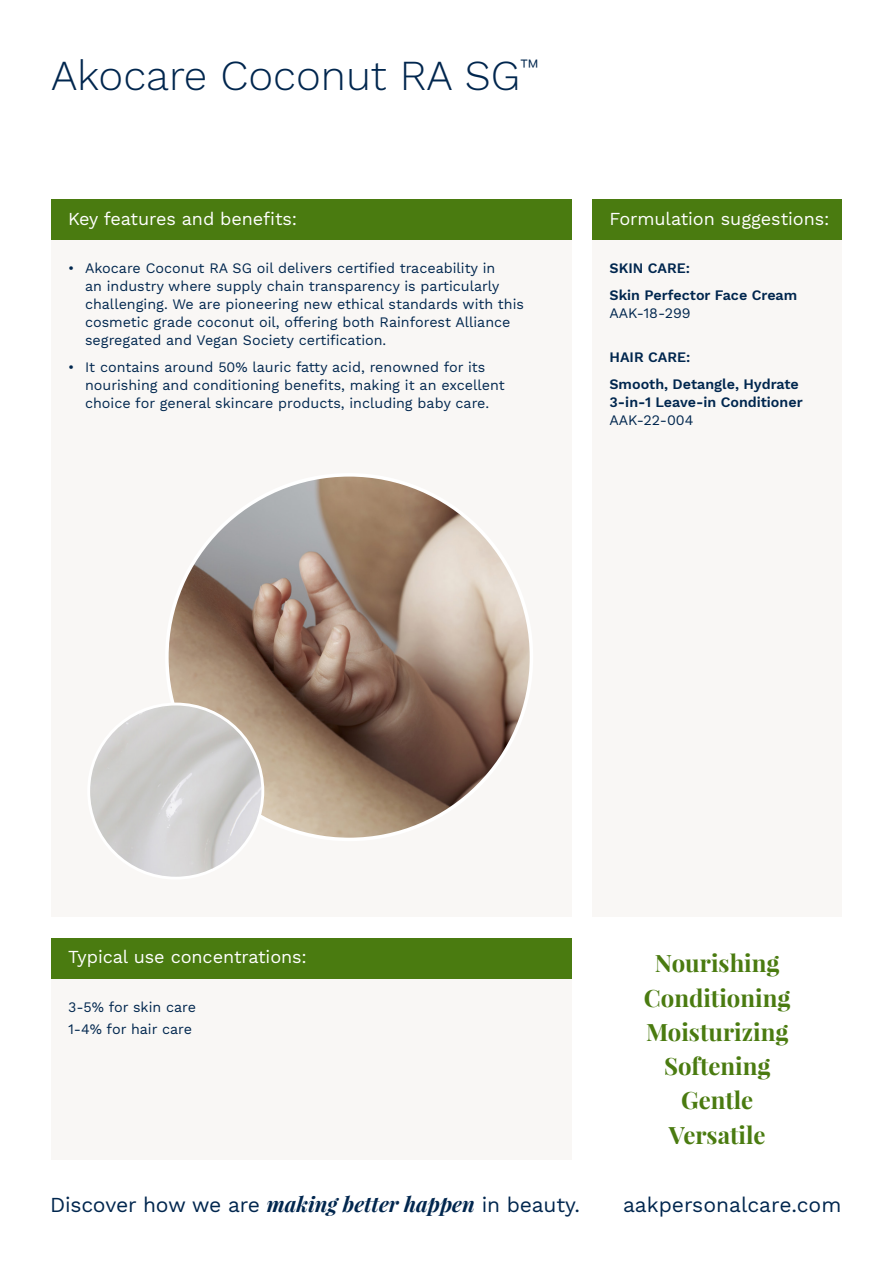
<style>
.page{position:relative;width:893px;height:1263px;background:#fff}
.page>*{position:absolute;margin:0;border:0;box-sizing:border-box;transform-origin:0 0}
.t1{font:300 42px "Work Sans";color:#00264e}
.t2{font:700 24px/34.2px "Playfair Display";color:#4a7b10;text-align:center}
.t3{font:21px "Work Sans";letter-spacing:-.01em;color:#00264e}
.t4{font:18px "Work Sans";letter-spacing:-.005em;color:#fff}
.t5{font:14.25px/18px "Work Sans";color:#00264e}
.t6{font:600 14.25px/26.5px "Work Sans";color:#00264e}
.s1{font-family:"Playfair Display";font-weight:700;font-style:italic}
</style>
<div class="page">
<div style="left:51px;top:938px;width:520px;height:221px;background:#f9f7f5"></div>
<div style="left:592px;top:199px;width:250px;height:717px;background:#f9f7f5"></div>
<div style="left:592px;top:199px;width:250px;height:41px;background:#4a7b10"></div>
<div style="left:51px;top:938px;width:520px;height:40px;background:#4a7b10"></div>
<div style="left:51px;top:199px;width:520px;height:717px;background:#f9f7f5"></div>
<div style="left:51px;top:199px;width:520px;height:41px;background:#4a7b10"></div>
<img style="left:167px;top:475px;width:364px;height:364px;border-radius:182px">
<img style="left:89px;top:704px;width:174px;height:174px;border-radius:87px">
<h1 class="t1" style="left:51px;top:51px;width:490px">Akocare Coconut RA SG<sup>™</sup></h1>
<p class="t4" style="left:68px;top:208px;width:231px">Key features and benefits:</p>
<p class="t5" style="left:85px;top:260px;width:440px;text-indent:-17px">• Akocare Coconut RA SG oil delivers certified traceability in<br>an industry where supply chain transparency is particularly challenging. We are pioneering new ethical standards with this cosmetic grade coconut oil, offering both Rainforest Alliance segregated and Vegan Society certification.</p>
<p class="t5" style="left:85px;top:358px;width:421px;text-indent:-17px">• It contains around 50% lauric fatty acid, renowned for its nourishing and conditioning benefits, making it an excellent choice for general skincare products, including baby care.</p>
<p class="t4" style="left:609px;top:208px;width:221px">Formulation suggestions:</p>
<p class="t6" style="left:609px;top:256px;width:189px">SKIN CARE:<br>Skin Perfector Face Cream</p>
<p class="t5" style="left:609px;top:304px;width:83px">AAK-18-299</p>
<p class="t6" style="left:609px;top:345px;width:191px">HAIR CARE:<br>Smooth, Detangle, Hydrate</p>
<p class="t6" style="left:609px;top:389px;width:195px">3-in-1 Leave-in Conditioner</p>
<p class="t5" style="left:609px;top:411px;width:86px">AAK-22-004</p>
<p class="t4" style="left:68px;top:946px;width:240px">Typical use concentrations:</p>
<p class="t5" style="left:68px;top:996px;width:130px;line-height:22.2px">3-5% for skin care<br>1-4% for hair care</p>
<h2 class="t2" style="left:644px;top:946px;width:148px">Nourishing<br>Conditioning<br>Moisturizing<br>Softening<br>Gentle<br>Versatile</h2>
<h3 class="t3" style="left:50px;top:1192px;width:531px">Discover how we are <span class="s1">making better happen</span> in beauty.</h3>
<h3 class="t3" style="left:623px;top:1192px;width:220px">aakpersonalcare.com</h3>
</div>
